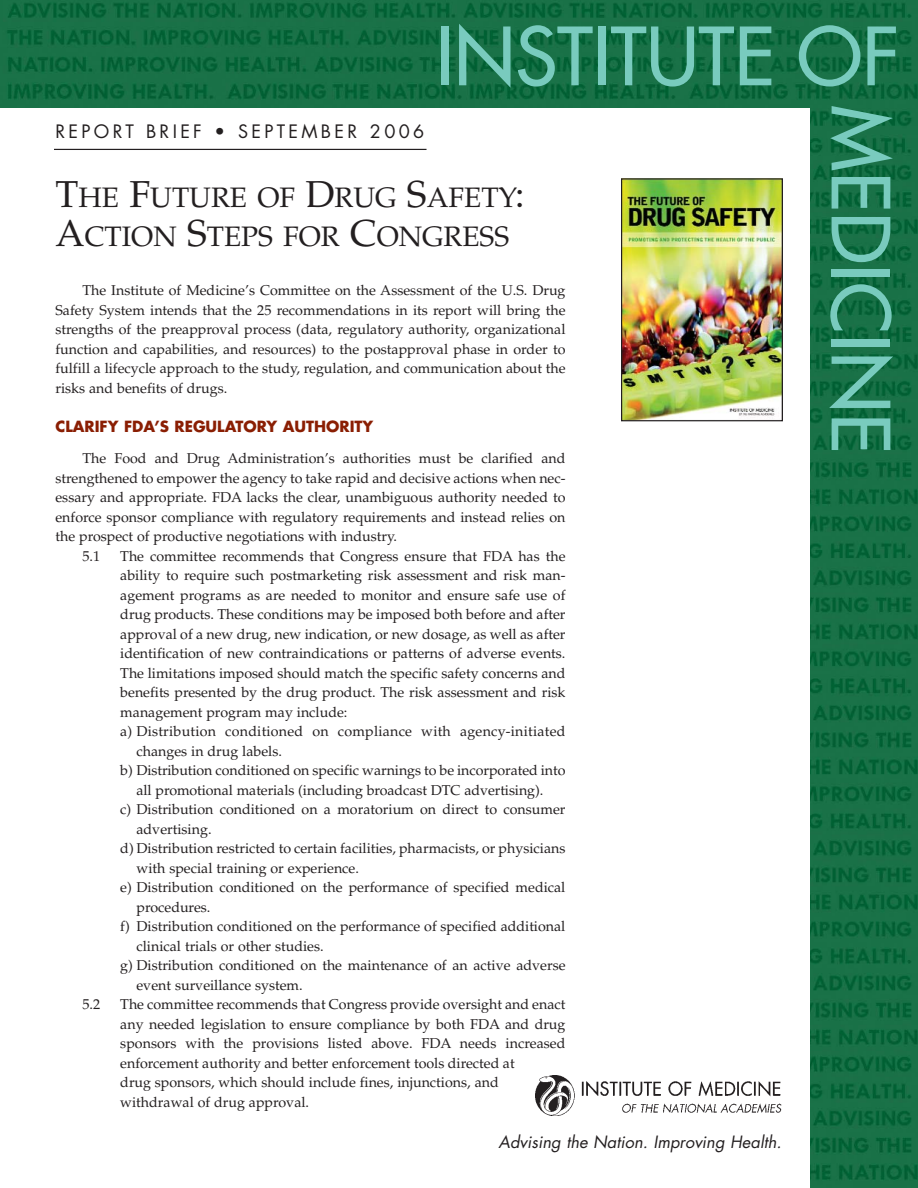
<style>
.page{position:relative;width:918px;height:1188px;background:#fff}
.page>*{position:absolute;margin:0;border:0;box-sizing:border-box;transform-origin:0 0}
.t1{font:78px "Futura";color:#79cbbe}
.t2{font:28.2px/39px "Palatino";color:#231f20}
.t3{font:18px "Futura";letter-spacing:.185em;color:#231f20}
.t4{font:italic 16.5px "Futura";color:#231f20}
.t5{font:700 15px "Futura";color:#8a1e03}
.t6{font:14.25px/19.5px "Palatino";color:#231f20;text-align:justify}
.s1{font-size:37.5px}
</style>
<div class="page">
<img style="left:0;top:0;width:918px;height:1188px">
<div style="left:0;top:108px;width:810px;height:1080px;background:#fff"></div>
<hr style="left:54px;top:149px;width:373px;height:1px;background:#231f20">
<img style="left:535px;top:1076px;width:247px;height:39px">
<img style="left:623px;top:180px;width:158px;height:239px">
<div style="left:621px;top:178px;width:162px;height:243px;border:1px solid #231f20"></div>
<h1 class="t1" style="left:436px;top:18px;width:464px">INSTITUTE OF</h1>
<h1 class="t1" style="left:899px;top:105px;width:350px;rotate:90deg">MEDICINE</h1>
<p class="t3" style="left:56px;top:123px;width:370px">REPORT BRIEF • SEPTEMBER 2006</p>
<h2 class="t2" style="left:55px;top:181px;width:471px"><span class="s1">T</span>HE <span class="s1">F</span>UTURE OF <span class="s1">D</span>RUG <span class="s1">S</span>AFETY<span class="s1">:<br>A</span>CTION <span class="s1">S</span>TEPS FOR <span class="s1">C</span>ONGRESS</h2>
<p class="t6" style="left:56px;top:282px;width:512px;text-indent:27px">The Institute of Medicine’s Committee on the Assessment of the U.S. Drug Safety System intends that the 25 recommendations in its report will bring the strengths of the preapproval process (data, regulatory authority, organizational function and capabilities, and resources) to the postapproval phase in order to fulfill a lifecycle approach to the study, regulation, and communication about the risks and benefits of drugs.</p>
<p class="t5" style="left:56px;top:419px;width:319px">CLARIFY FDA’S REGULATORY AUTHORITY</p>
<p class="t6" style="left:82px;top:450px;width:485px">The Food and Drug Administration’s authorities must be clarified and</p>
<p class="t6" style="left:56px;top:470px;width:512px">strengthened to empower the agency to take rapid and decisive actions when nec-</p>
<p class="t6" style="left:56px;top:489px;width:512px">essary and appropriate. FDA lacks the clear, unambiguous authority needed to</p>
<p class="t6" style="left:56px;top:509px;width:511px">enforce sponsor compliance with regulatory requirements and instead relies on</p>
<p class="t6" style="left:56px;top:528px;width:343px">the prospect of productive negotiations with industry.</p>
<p class="t6" style="left:82px;top:548px;width:19px">5.1</p>
<p class="t6" style="left:120px;top:548px;width:447px">The committee recommends that Congress ensure that FDA has the</p>
<p class="t6" style="left:120px;top:567px;width:447px">ability to require such postmarketing risk assessment and risk man-</p>
<p class="t6" style="left:120px;top:587px;width:447px">agement programs as are needed to monitor and ensure safe use of</p>
<p class="t6" style="left:120px;top:606px;width:447px">drug products. These conditions may be imposed both before and after</p>
<p class="t6" style="left:120px;top:626px;width:447px">approval of a new drug, new indication, or new dosage, as well as after</p>
<p class="t6" style="left:120px;top:645px;width:447px">identification of new contraindications or patterns of adverse events.</p>
<p class="t6" style="left:120px;top:665px;width:447px">The limitations imposed should match the specific safety concerns and</p>
<p class="t6" style="left:120px;top:684px;width:447px">benefits presented by the drug product. The risk assessment and risk</p>
<p class="t6" style="left:120px;top:704px;width:229px">management program may include:</p>
<p class="t6" style="left:120px;top:723px;width:447px">a) Distribution conditioned on compliance with agency-initiated</p>
<p class="t6" style="left:136px;top:743px;width:147px">changes in drug labels.</p>
<p class="t6" style="left:120px;top:762px;width:447px">b) Distribution conditioned on specific warnings to be incorporated into</p>
<p class="t6" style="left:136px;top:782px;width:408px">all promotional materials (including broadcast DTC advertising).</p>
<p class="t6" style="left:120px;top:801px;width:447px">c) Distribution conditioned on a moratorium on direct to consumer</p>
<p class="t6" style="left:136px;top:821px;width:77px">advertising.</p>
<p class="t6" style="left:120px;top:840px;width:447px">d) Distribution restricted to certain facilities, pharmacists, or physicians</p>
<p class="t6" style="left:136px;top:860px;width:224px">with special training or experience.</p>
<p class="t6" style="left:120px;top:879px;width:447px">e) Distribution conditioned on the performance of specified medical</p>
<p class="t6" style="left:136px;top:899px;width:75px">procedures.</p>
<p class="t6" style="left:120px;top:918px;width:447px">f) Distribution conditioned on the performance of specified additional</p>
<p class="t6" style="left:136px;top:938px;width:189px">clinical trials or other studies.</p>
<p class="t6" style="left:120px;top:957px;width:447px">g) Distribution conditioned on the maintenance of an active adverse</p>
<p class="t6" style="left:136px;top:977px;width:168px">event surveillance system.</p>
<p class="t6" style="left:82px;top:996px;width:19px">5.2</p>
<p class="t6" style="left:120px;top:996px;width:447px;text-align:left">The committee recommends that Congress provide oversight and enact any needed legislation to ensure compliance by both FDA and drug sponsors with the provisions listed above. FDA needs increased enforcement authority and better enforcement tools directed at<br>drug sponsors, which should include fines, injunctions, and withdrawal of drug approval.</p>
<p class="t4" style="left:499px;top:1134px;width:284px">Advising the Nation. Improving Health.</p>
</div>
